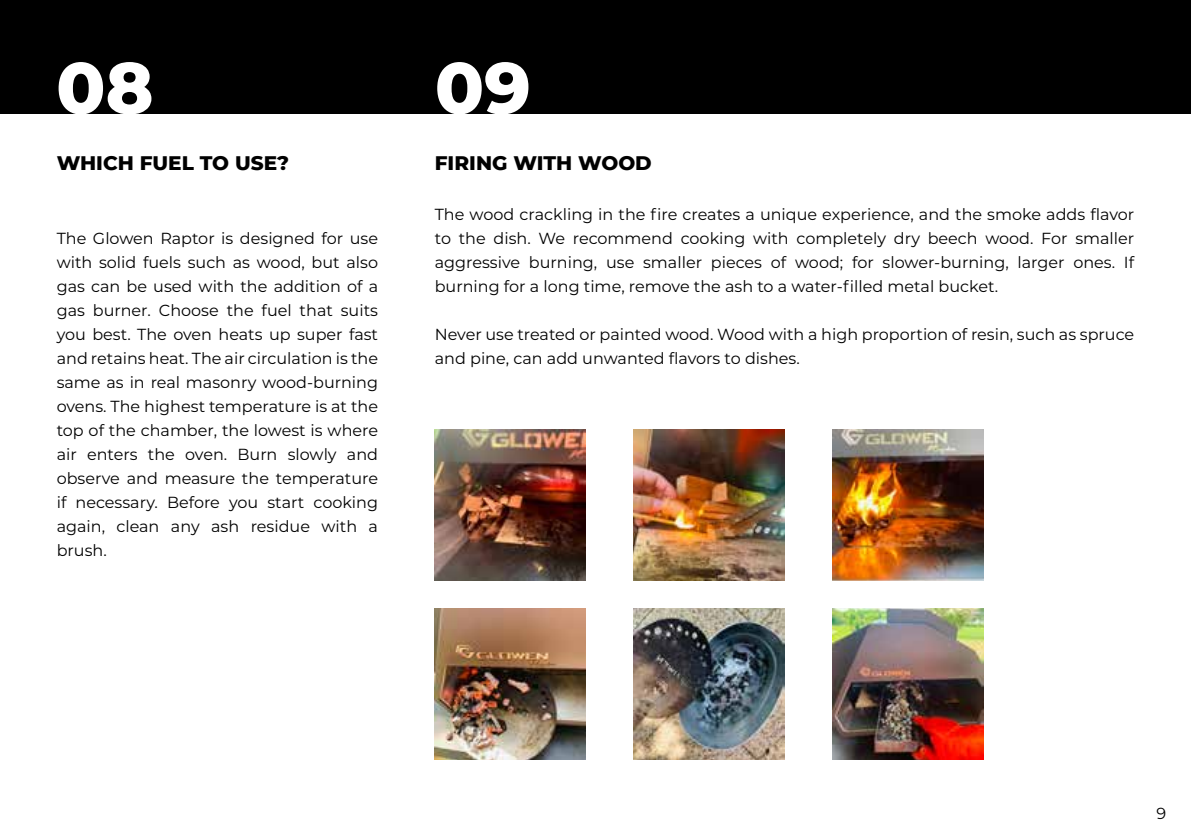
<style>
.page{position:relative;width:1191px;height:840px;background:#fff}
.page>*{position:absolute;margin:0;border:0;box-sizing:border-box;transform-origin:0 0}
.t1{font:800 72px "Montserrat";color:#fff}
.t2{font:800 20px "Montserrat";color:#000}
.t3{font:16px/24px "Montserrat";color:#000;text-align:justify}
</style>
<div class="page">
<div style="left:0;top:0;width:1191px;height:113px;background:#000"></div>
<img style="left:435px;top:429px;width:150px;height:151px">
<img style="left:435px;top:608px;width:150px;height:151px">
<img style="left:634px;top:429px;width:150px;height:151px">
<img style="left:634px;top:608px;width:150px;height:151px">
<img style="left:832px;top:429px;width:151px;height:151px">
<img style="left:832px;top:608px;width:151px;height:151px">
<h1 class="t1" style="left:56px;top:35px;width:99px">08</h1>
<h1 class="t1" style="left:435px;top:35px;width:98px">09</h1>
<p class="t2" style="left:57px;top:148px;width:234px">WHICH FUEL TO USE?</p>
<p class="t3" style="left:57px;top:225px;width:323px">The Glowen Raptor is designed for use with solid fuels such as wood, but also gas can be used with the addition of a gas burner. Choose the fuel that suits you best. The oven heats up super fast and retains heat. The air circulation is the same as in real masonry wood-burning ovens. The highest temperature is at the top of the chamber, the lowest is where air enters the oven. Burn slowly and observe and measure the temperature if necessary. Before you start cooking again, clean any ash residue with a brush.</p>
<p class="t2" style="left:435px;top:148px;width:218px">FIRING WITH WOOD</p>
<p class="t3" style="left:435px;top:201px;width:701px">The wood crackling in the fire creates a unique experience, and the smoke adds flavor to the dish. We recommend cooking with completely dry beech wood. For smaller aggressive burning, use smaller pieces of wood; for slower-burning, larger ones. If burning for a long time, remove the ash to a water-filled metal bucket.</p>
<p class="t3" style="left:435px;top:321px;width:701px">Never use treated or painted wood. Wood with a high proportion of resin, such as spruce and pine, can add unwanted flavors to dishes.</p>
<p class="t3" style="left:1156px;top:800px;width:11px">9</p>
</div>
